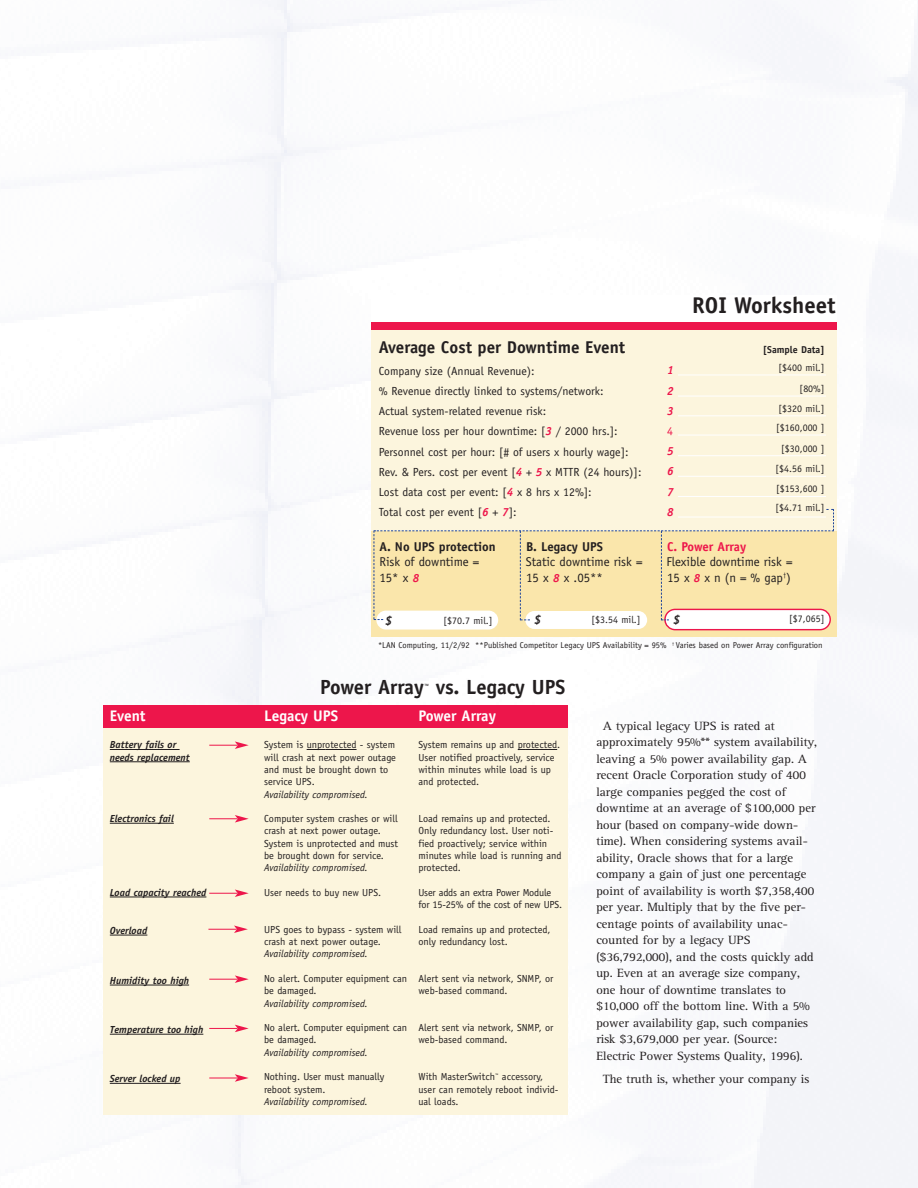
<style>
.page{position:relative;width:918px;height:1188px;background:#fff}
.page>*{position:absolute;margin:0;border:0;box-sizing:border-box;transform-origin:0 0}
.t1{font:700 22.8px "Officina Sans";color:#231f20}
.t2{font:700 20.55px "Officina Sans";color:#231f20}
.t3{font:700 17.1px "Officina Sans";color:#231f20}
.t4{font:700 15.3px "Officina Sans";color:#fff}
.t5{font:12.9px "Officina Sans";color:#231f20}
.t6{font:700 12.9px "Officina Sans";color:#231f20}
.t7{font:700 12.9px "Officina Sans";letter-spacing:-.01em;color:#ed164b}
.t8{font:italic 700 12.9px "Officina Sans";color:#231f20}
.t9{font:12.3px/16.5px "Rotis Serif Wide";color:#231f20}
.t10{font:11.7px/20.2px "Officina Sans";color:#231f20}
.t11{font:italic 700 11.7px/20.9px "Officina Sans";color:#ed164b}
.t12{font:11.7px "Officina Sans";color:#ed164b}
.t13{font:10.2px/12.3px "Officina Sans";color:#231f20}
.t14{font:italic 10.2px "Officina Sans";color:#231f20}
.t15{font:italic 700 10.2px/12.3px "Officina Sans";color:#231f20}
.t16{font:10.05px/19.2px "Officina Sans";color:#231f20}
.t17{font:700 10.05px "Officina Sans";color:#231f20}
.t18{font:8.55px "Officina Sans";color:#231f20}
.t19{font:700 7.5px "Officina Sans";color:#231f20}
.s1{font-weight:700;font-style:italic;color:#ed164b}
.s2{font-weight:700;font-style:italic;font-size:11.7px;color:#ed164b}
</style>
<div class="page">
<div style="left:103px;top:727px;width:465px;height:388px;background:#fcf5dd"></div>
<div style="left:103px;top:705px;width:465px;height:22px;background:#ed164b"></div>
<hr style="left:110px;top:749px;width:70px;height:1px;background:#231f20">
<hr style="left:110px;top:762px;width:80px;height:1px;background:#231f20">
<hr style="left:110px;top:823px;width:64px;height:1px;background:#231f20">
<hr style="left:110px;top:897px;width:96px;height:1px;background:#231f20">
<hr style="left:110px;top:935px;width:37px;height:1px;background:#231f20">
<hr style="left:110px;top:985px;width:79px;height:1px;background:#231f20">
<hr style="left:110px;top:1034px;width:93px;height:1px;background:#231f20">
<hr style="left:110px;top:1083px;width:71px;height:1px;background:#231f20">
<svg style="left:307px;top:749px;width:18px;height:1px"></svg>
<hr style="left:325px;top:749px;width:32px;height:1px;background:#231f20">
<hr style="left:526px;top:749px;width:31px;height:1px;background:#231f20">
<svg style="left:209px;top:741px;width:40px;height:8px"></svg>
<svg style="left:209px;top:815px;width:40px;height:8px"></svg>
<svg style="left:209px;top:889px;width:40px;height:8px"></svg>
<svg style="left:208px;top:925px;width:40px;height:8px"></svg>
<svg style="left:209px;top:975px;width:40px;height:8px"></svg>
<svg style="left:209px;top:1025px;width:40px;height:7px"></svg>
<svg style="left:209px;top:1074px;width:40px;height:8px"></svg>
<div style="left:371px;top:529px;width:466px;height:108px;background:#fae6ab"></div>
<div style="left:371px;top:330px;width:466px;height:200px;background:#fcf5dd"></div>
<div style="left:371px;top:322px;width:466px;height:8px;background:#ed164b"></div>
<div style="left:376px;top:611px;width:122px;height:19px;background:#fff;border-radius:9px"></div>
<div style="left:525px;top:611px;width:122px;height:18px;background:#fff;border-radius:9px"></div>
<div style="left:665px;top:609px;width:165px;height:21px;background:#fff;border-radius:10px"></div>
<div style="left:664px;top:609px;width:167px;height:21px;border:1px solid #ed164b;border-radius:10px"></div>
<hr style="left:678px;top:375px;width:148px;height:1px;background:#fff">
<hr style="left:678px;top:396px;width:148px;height:1px;background:#fff">
<hr style="left:678px;top:415px;width:148px;height:1px;background:#fff">
<hr style="left:678px;top:435px;width:148px;height:1px;background:#fff">
<hr style="left:678px;top:455px;width:148px;height:1px;background:#fff">
<hr style="left:678px;top:476px;width:148px;height:1px;background:#fff">
<hr style="left:678px;top:496px;width:148px;height:1px;background:#fff">
<svg style="left:374px;top:509px;width:460px;height:112px"></svg>
<h3 class="t4" style="left:110px;top:710px;width:37px">Event</h3>
<p class="t15" style="left:110px;top:740px;width:82px">Battery fails or needs replacement</p>
<p class="t15" style="left:110px;top:813px;width:66px">Electronics fail</p>
<p class="t15" style="left:110px;top:887px;width:98px">Load capacity reached</p>
<p class="t15" style="left:110px;top:925px;width:39px">Overload</p>
<p class="t15" style="left:110px;top:975px;width:81px">Humidity too high</p>
<p class="t15" style="left:110px;top:1024px;width:95px">Temperature too high</p>
<p class="t15" style="left:110px;top:1074px;width:72px">Server locked up</p>
<h1 class="t1" style="left:692px;top:297px;width:145px">ROI Worksheet</h1>
<h3 class="t3" style="left:379px;top:340px;width:248px">Average Cost per Downtime Event</h3>
<p class="t10" style="left:379px;top:362px;width:264px">Company size (Annual Revenue):<br>% Revenue directly linked to systems/network:<br>Actual system-related revenue risk:<br>Revenue loss per hour downtime: [<span class="s1">3</span> / 2000 hrs.]:<br>Personnel cost per hour: [# of users x hourly wage]:<br>Rev. &amp; Pers. cost per event [<span class="s1">4</span> + <span class="s1">5</span> x MTTR (24 hours)]:<br>Lost data cost per event: [<span class="s1">4</span> x 8 hrs x 12%]:<br>Total cost per event [<span class="s1">6</span> + <span class="s1">7</span>]:</p>
<p class="t6" style="left:379px;top:541px;width:118px">A. No UPS protection</p>
<p class="t6" style="left:526px;top:541px;width:78px">B. Legacy UPS</p>
<p class="t7" style="left:667px;top:541px;width:80px">C. Power Array</p>
<p class="t5" style="left:379px;top:557px;width:101px">Risk of downtime =</p>
<p class="t5" style="left:526px;top:557px;width:118px">Static downtime risk =</p>
<p class="t5" style="left:666px;top:557px;width:128px">Flexible downtime risk =</p>
<p class="t5" style="left:379px;top:573px;width:41px">15* x <span class="s2">8</span></p>
<p class="t5" style="left:526px;top:573px;width:78px">15 x <span class="s2">8</span> x .05**</p>
<p class="t5" style="left:667px;top:573px;width:125px">15 x <span class="s2">8</span> x n (n = % gap<sup>†</sup>)</p>
<p class="t8" style="left:534px;top:615px;width:9px">$</p>
<p class="t8" style="left:673px;top:615px;width:9px">$</p>
<p class="t17" style="left:763px;top:345px;width:63px">[Sample Data]</p>
<p class="t16" style="left:778px;top:359px;width:48px">[$400 mil.]</p>
<p class="t11" style="left:667px;top:361px;width:8px">1<br>2</p>
<p class="t16" style="left:800px;top:380px;width:26px">[80%]</p>
<p class="t11" style="left:667px;top:401px;width:8px">3</p>
<p class="t16" style="left:776px;top:400px;width:50px">[$320 mil.] [$160,000 ]</p>
<p class="t12" style="left:667px;top:427px;width:7px">4</p>
<p class="t16" style="left:781px;top:439px;width:45px">[$30,000 ]</p>
<p class="t11" style="left:667px;top:442px;width:8px;line-height:20.1px">5<br>6</p>
<p class="t16" style="left:776px;top:459px;width:51px;line-height:20.2px">[$4.56 mil.] [$153,600 ]</p>
<p class="t11" style="left:667px;top:483px;width:8px">7</p>
<p class="t16" style="left:776px;top:499px;width:51px">[$4.71 mil.]</p>
<p class="t11" style="left:667px;top:503px;width:8px">8</p>
<p class="t16" style="left:444px;top:612px;width:51px">[$70.7 mil.]</p>
<p class="t16" style="left:592px;top:611px;width:51px">[$3.54 mil.]</p>
<p class="t16" style="left:789px;top:610px;width:37px">[$7,065]</p>
<p class="t8" style="left:385px;top:615px;width:9px">$</p>
<p class="t18" style="left:378px;top:642px;width:446px">*LAN Computing, 11/2/92 **Published Competitor Legacy UPS Availability = 95% <sup>†</sup> Varies based on Power Array configuration</p>
<h2 class="t2" style="left:320px;top:679px;width:105px">Power Array</h2>
<p class="t19" style="left:424px;top:683px;width:7px">™</p>
<h2 class="t2" style="left:436px;top:679px;width:131px">vs. Legacy UPS</h2>
<h3 class="t4" style="left:264px;top:710px;width:76px">Legacy UPS</h3>
<p class="t13" style="left:264px;top:740px;width:133px">System is unprotected - system will crash at next power outage and must be brought down to service UPS.</p>
<p class="t14" style="left:264px;top:790px;width:105px">Availability compromised.</p>
<p class="t13" style="left:264px;top:813px;width:136px">Computer system crashes or will crash at next power outage.<br>System is unprotected and must be brought down for service.</p>
<p class="t14" style="left:264px;top:864px;width:105px">Availability compromised.</p>
<p class="t13" style="left:264px;top:887px;width:119px">User needs to buy new UPS.</p>
<p class="t13" style="left:264px;top:924px;width:139px">UPS goes to bypass - system will crash at next power outage.</p>
<p class="t14" style="left:264px;top:950px;width:105px">Availability compromised.</p>
<p class="t13" style="left:264px;top:973px;width:145px">No alert. Computer equipment can be damaged.</p>
<p class="t14" style="left:264px;top:999px;width:105px">Availability compromised.</p>
<p class="t13" style="left:264px;top:1022px;width:145px">No alert. Computer equipment can be damaged.</p>
<p class="t14" style="left:264px;top:1048px;width:105px">Availability compromised.</p>
<p class="t13" style="left:264px;top:1072px;width:122px">Nothing. User must manually reboot system.</p>
<p class="t14" style="left:264px;top:1097px;width:105px">Availability compromised.</p>
<h3 class="t4" style="left:418px;top:710px;width:79px">Power Array</h3>
<p class="t13" style="left:418px;top:740px;width:143px">System remains up and protected.<br>User notified proactively, service within minutes while load is up and protected.</p>
<p class="t13" style="left:418px;top:813px;width:145px">Load remains up and protected.<br>Only redundancy lost. User noti&shy;fied proactively; service within minutes while load is running and protected.</p>
<p class="t13" style="left:418px;top:887px;width:145px">User adds an extra Power Module for 15-25% of the cost of new UPS.</p>
<p class="t13" style="left:418px;top:924px;width:134px">Load remains up and protected, only redundancy lost.</p>
<p class="t13" style="left:418px;top:973px;width:136px">Alert sent via network, SNMP, or web-based command.</p>
<p class="t13" style="left:418px;top:1022px;width:136px">Alert sent via network, SNMP, or web-based command.</p>
<p class="t13" style="left:418px;top:1072px;width:141px">With MasterSwitch<sup>™</sup> accessory, user can remotely reboot individ&shy;ual loads.</p>
<p class="t9" style="left:596px;top:718px;width:222px;text-indent:7px">A typical legacy UPS is rated at approximately 95%** system availability, leaving a 5% power availability gap. A recent Oracle Corporation study of 400 large companies pegged the cost of downtime at an average of $100,000 per hour (based on company-wide down&shy;time). When considering systems avail&shy;ability, Oracle shows that for a large company a gain of just one percentage point of availability is worth $7,358,400 per year. Multiply that by the five per&shy;centage points of availability unac&shy;counted for by a legacy UPS ($36,792,000), and the costs quickly add up. Even at an average size company, one hour of downtime translates to $10,000 off the bottom line. With a 5% power availability gap, such companies risk $3,679,000 per year. (Source:<br>Electric Power Systems Quality, 1996).</p>
<p class="t9" style="left:603px;top:1071px;width:208px">The truth is, whether your company is</p>
</div>
